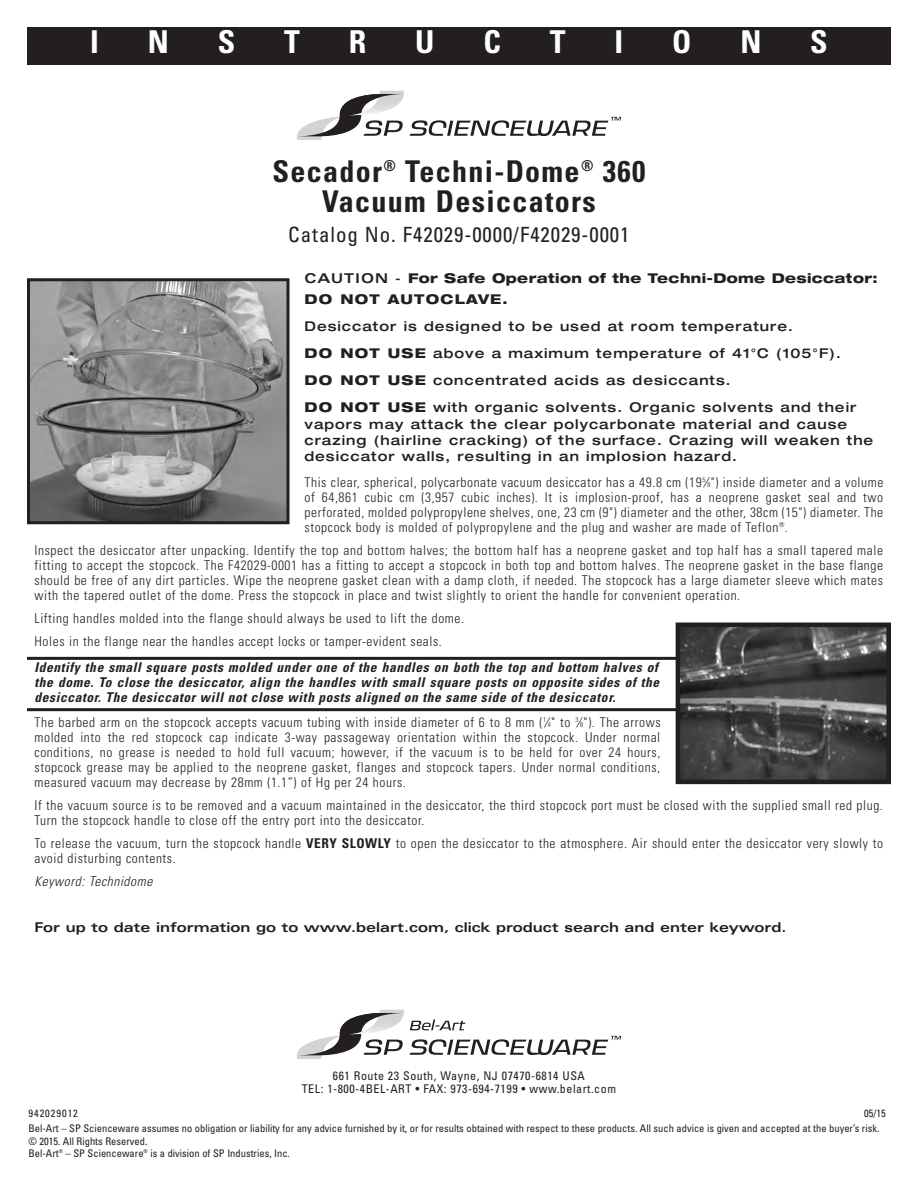
<style>
.page{position:relative;width:918px;height:1188px;background:#fff}
.page>*{position:absolute;margin:0;border:0;box-sizing:border-box;transform-origin:0 0}
.t1{font:700 condensed 31.5px "Univers";color:#fff}
.t2{font:700 condensed 30px/30px "Univers";letter-spacing:.045em;color:#231f20;text-align:center}
.t3{font:condensed 21px "Univers";letter-spacing:.045em;color:#231f20}
.t4{font:300 condensed 13.5px/15px "Univers";letter-spacing:.045em;color:#231f20;text-align:justify}
.t5{font:500 expanded 13.5px/27px "Helvetica Neue";letter-spacing:.075em;color:#231f20}
.t6{font:italic 700 condensed 13.5px/15px "Univers";letter-spacing:.045em;color:#231f20;text-align:justify}
.t7{font:700 expanded 13.5px "Univers";color:#231f20}
.t8{font:800 expanded 13.5px/21.6px "Helvetica Neue";letter-spacing:.025em;color:#231f20}
.t9{font:italic 300 condensed 13.5px "Univers";letter-spacing:.045em;color:#231f20}
.t10{font:condensed 12px/13.5px "Univers";letter-spacing:.045em;color:#231f20;text-align:center}
.t11{font:condensed 10.5px/14.7px "Univers";color:#231f20}
.t12{font:condensed 10.5px "Univers";letter-spacing:.09em;color:#231f20}
.s1{font-family:"Univers";font-weight:700}
.s2{font-weight:800}
.s3{font-size:6.75px}
.s4{font-weight:700}
</style>
<div class="page">
<div style="left:27px;top:27px;width:864px;height:37px;background:#231f20"></div>
<svg style="left:297px;top:1010px;width:324px;height:49px"></svg>
<img style="left:681px;top:627px;width:205px;height:152px">
<div style="left:676px;top:622px;width:215px;height:162px;border:4px solid #231f20"></div>
<img style="left:31px;top:282px;width:255px;height:238px">
<div style="left:27px;top:278px;width:263px;height:246px;border:3px solid #231f20"></div>
<svg style="left:297px;top:91px;width:324px;height:49px"></svg>
<hr style="left:27px;top:657px;width:650px;height:3px;background:#231f20">
<hr style="left:27px;top:708px;width:650px;height:3px;background:#231f20">
<div style="left:409px;top:94px;width:76px;height:20px;background:#fff"></div>
<h1 class="t1" style="left:90px;top:31px;width:10px">I</h1>
<h1 class="t1" style="left:148px;top:31px;width:23px">N</h1>
<h1 class="t1" style="left:218px;top:31px;width:19px">S</h1>
<h1 class="t1" style="left:284px;top:31px;width:17px">T</h1>
<h1 class="t1" style="left:349px;top:31px;width:19px">R</h1>
<h1 class="t1" style="left:415px;top:31px;width:21px">U</h1>
<h1 class="t1" style="left:483px;top:31px;width:19px">C</h1>
<h1 class="t1" style="left:550px;top:31px;width:17px">T</h1>
<h1 class="t1" style="left:614px;top:31px;width:10px">I</h1>
<h1 class="t1" style="left:672px;top:31px;width:21px">O</h1>
<h1 class="t1" style="left:740px;top:31px;width:23px">N</h1>
<h1 class="t1" style="left:810px;top:31px;width:19px">S</h1>
<h2 class="t2" style="left:273px;top:159px;width:374px">Secador<sup>®</sup> Techni-Dome<sup>®</sup> 360<br>Vacuum Desiccators</h2>
<h3 class="t3" style="left:288px;top:227px;width:343px">Catalog No. F42029-0000/F42029-0001</h3>
<p class="t8" style="left:304px;top:268px;width:575px"><span class="s1">CAUTION -</span> For Safe Operation of the Techni-Dome Desiccator:<br>DO NOT AUTOCLAVE.</p>
<p class="t5" style="left:304px;top:314px;width:553px">Desiccator is designed to be used at room temperature.<br><span class="s2">DO NOT USE</span> above a maximum temperature of 41°C (105°F).<br><span class="s2">DO NOT USE</span> concentrated acids as desiccants.<br><span class="s2">DO NOT USE</span> with organic solvents. Organic solvents and their</p>
<p class="t5" style="left:304px;top:417px;width:570px;line-height:16.2px">vapors may attack the clear polycarbonate material and cause crazing (hairline cracking) of the surface. Crazing will weaken the desiccator walls, resulting in an implosion hazard.</p>
<p class="t4" style="left:304px;top:476px;width:580px">This clear, spherical, polycarbonate vacuum desiccator has a 49.8 cm (19<sup>5</sup>⁄<span class="s3">8</span>") inside diameter and a volume of 64,861 cubic cm (3,957 cubic inches). It is implosion-proof, has a neoprene gasket seal and two perforated, molded polypropylene shelves, one, 23 cm (9") diameter and the other, 38cm (15") diameter. The stopcock body is molded of polypropylene and the plug and washer are made of Teflon<sup>®</sup>.</p>
<p class="t4" style="left:35px;top:544px;width:850px">Inspect the desiccator after unpacking. Identify the top and bottom halves; the bottom half has a neoprene gasket and top half has a small tapered male fitting to accept the stopcock. The F42029-0001 has a fitting to accept a stopcock in both top and bottom halves. The neoprene gasket in the base flange should be free of any dirt particles. Wipe the neoprene gasket clean with a damp cloth, if needed. The stopcock has a large diameter sleeve which mates with the tapered outlet of the dome. Press the stopcock in place and twist slightly to orient the handle for convenient operation.</p>
<p class="t4" style="left:35px;top:608px;width:431px;line-height:23.1px">Lifting handles molded into the flange should always be used to lift the dome.<br>Holes in the flange near the handles accept locks or tamper-evident seals.</p>
<p class="t6" style="left:35px;top:661px;width:626px">Identify the small square posts molded under one of the handles on both the top and bottom halves of the dome. To close the desiccator, align the handles with small square posts on opposite sides of the desiccator. The desiccator will not close with posts aligned on the same side of the desiccator.</p>
<p class="t4" style="left:34px;top:716px;width:628px">The barbed arm on the stopcock accepts vacuum tubing with inside diameter of 6 to 8 mm (<sup>1</sup>⁄<span class="s3">4</span>" to <sup>3</sup>⁄<span class="s3">8</span>"). The arrows molded into the red stopcock cap indicate 3-way passageway orientation within the stopcock. Under normal conditions, no grease is needed to hold full vacuum; however, if the vacuum is to be held for over 24 hours, stopcock grease may be applied to the neoprene gasket, flanges and stopcock tapers. Under normal conditions, measured vacuum may decrease by 28mm (1.1”) of Hg per 24 hours.</p>
<p class="t4" style="left:34px;top:799px;width:850px">If the vacuum source is to be removed and a vacuum maintained in the desiccator, the third stopcock port must be closed with the supplied small red plug.<br>Turn the stopcock handle to close off the entry port into the desiccator.</p>
<p class="t4" style="left:34px;top:837px;width:850px">To release the vacuum, turn the stopcock handle <span class="s4">VERY SLOWLY</span> to open the desiccator to the atmosphere. Air should enter the desiccator very slowly to avoid disturbing contents.</p>
<p class="t9" style="left:34px;top:876px;width:119px">Keyword: Technidome</p>
<p class="t7" style="left:34px;top:923px;width:753px">For up to date information go to www.belart.com, click product search and enter keyword.</p>
<p class="t10" style="left:302px;top:1070px;width:316px">661 Route 23 South, Wayne, NJ 07470-6814 USA<br>TEL: 1-800-4BEL-ART • FAX: 973-694-7199 • www.belart.com</p>
<p class="t11" style="left:28px;top:1107px;width:859px;text-indent:836px">05/15<br>Bel-Art – SP Scienceware assumes no obligation or liability for any advice furnished by it, or for results obtained with respect to these products. All such advice is given and accepted at the buyer’s risk.</p>
<p class="t11" style="left:28px;top:1135px;width:263px;line-height:12.6px">© 2015. All Rights Reserved.<br>Bel-Art<sup>®</sup> – SP Scienceware<sup>®</sup> is a division of SP Industries, Inc.</p>
<p class="t12" style="left:28px;top:1110px;width:51px">942029012</p>
</div>
